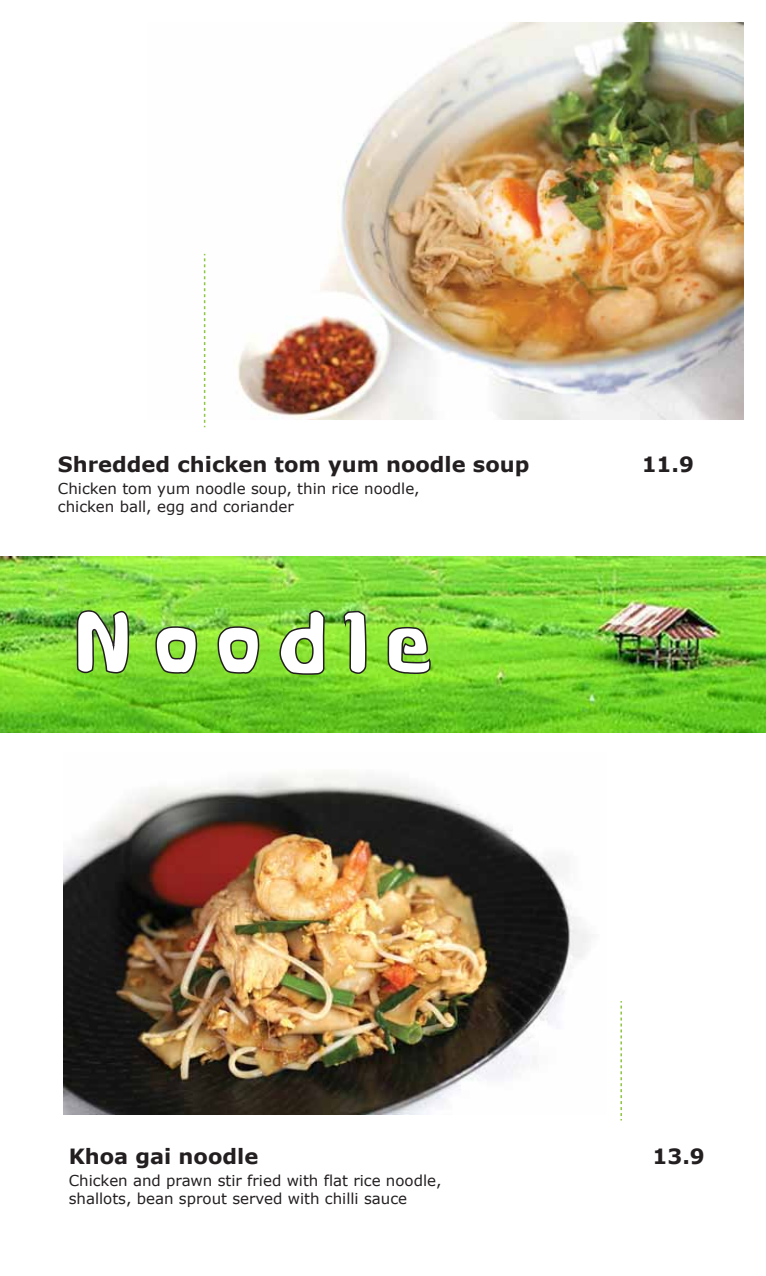
<style>
.page{position:relative;width:766px;height:1276px;background:#fff}
.page>*{position:absolute;margin:0;border:0;box-sizing:border-box;transform-origin:0 0}
.t1{font:129px "SR Fahtalai Jone NP";color:#fff}
.t2{font:700 21px "Verdana";color:#231f20}
.t3{font:15px/18px "Verdana";color:#231f20}
</style>
<div class="page">
<img style="left:203px;top:23px;width:540px;height:397px">
<img style="left:63px;top:772px;width:526px;height:342px">
<svg style="left:204px;top:254px;width:1px;height:173px"></svg>
<svg style="left:620px;top:1001px;width:1px;height:119px"></svg>
<img style="left:0;top:556px;width:765px;height:176px">
<img style="left:76px;top:609px;width:54px;height:65px">
<svg style="left:155px;top:625px;width:43px;height:49px;background:#77c132"></svg>
<svg style="left:217px;top:625px;width:43px;height:49px;background:#7ac530"></svg>
<svg style="left:280px;top:609px;width:45px;height:66px;background:#7ac435"></svg>
<svg style="left:342px;top:610px;width:25px;height:65px;background:#77c132"></svg>
<svg style="left:387px;top:626px;width:44px;height:48px;background:#79c031"></svg>
<h2 class="t2" style="left:58px;top:449px;width:473px">Shredded chicken tom yum noodle soup</h2>
<h2 class="t2" style="left:641px;top:449px;width:54px">11.9</h2>
<p class="t3" style="left:58px;top:479px;width:363px">Chicken tom yum noodle soup, thin rice noodle, chicken ball, egg and coriander</p>
<h1 class="t1" style="left:76px;top:572px;width:377px">Noodle</h1>
<h2 class="t2" style="left:69px;top:1141px;width:191px">Khoa gai noodle</h2>
<h2 class="t2" style="left:652px;top:1141px;width:54px">13.9</h2>
<p class="t3" style="left:69px;top:1171px;width:374px">Chicken and prawn stir fried with flat rice noodle, shallots, bean sprout served with chilli sauce</p>
</div>
